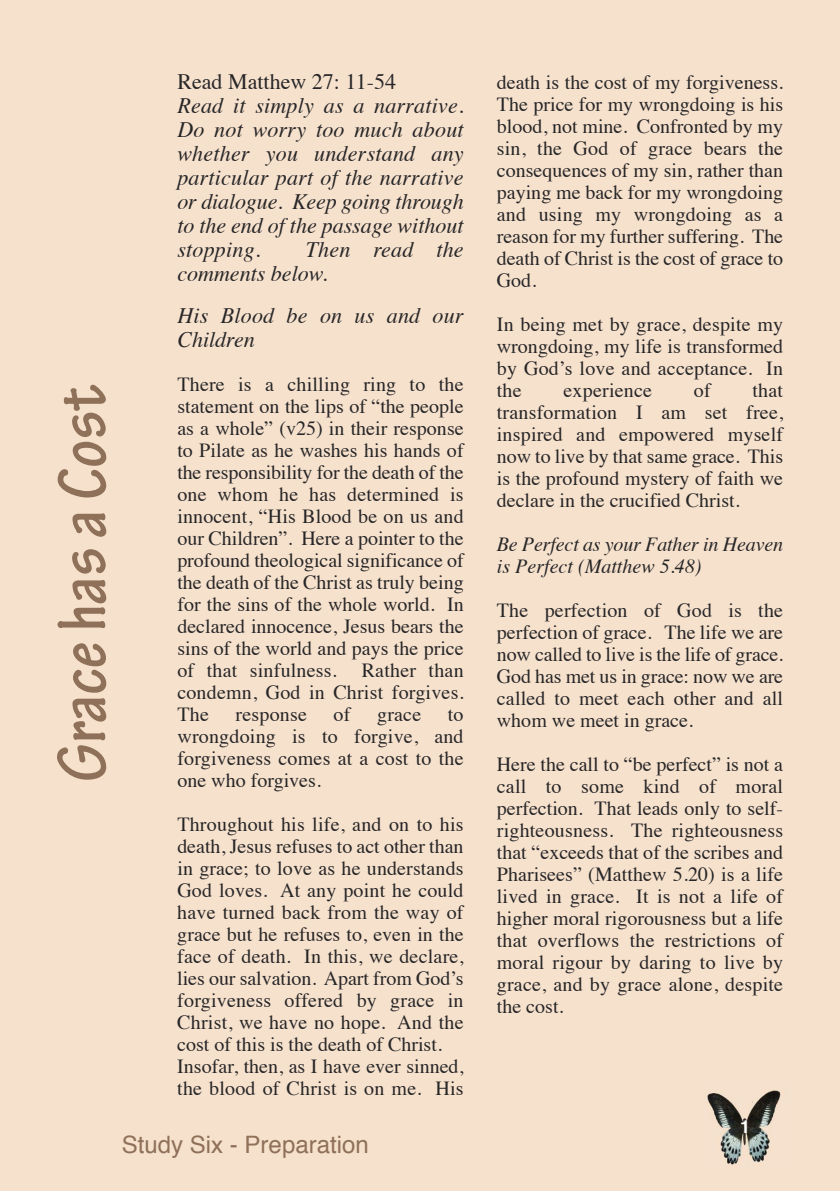
<style>
.page{position:relative;width:840px;height:1191px;background:#fff}
.page>*{position:absolute;margin:0;border:0;box-sizing:border-box;transform-origin:0 0}
.t1{font:700 condensed 72px "Tekton Pro";color:#8f7159}
.t2{font:24px "Helvetica";color:#8f7159}
.t3{font:italic 22px/24px "Times";color:#272627}
.t4{font:22px "Times";color:#272627}
.t5{font:20px/22px "Times";letter-spacing:.01em;color:#272627;text-align:justify}
.t6{font:italic 20px/22px "Times";letter-spacing:-.005em;color:#272627}
.t7{font:700 18px "Helvetica";color:#fff}
</style>
<div class="page">
<div style="left:0;top:0;width:839px;height:1191px;background:#f6e1cd"></div>
<img style="left:707px;top:1090px;width:74px;height:75px">
<h1 class="t1" style="left:57px;top:782px;width:399px;rotate:-90deg">GracehasaCost</h1>
<p class="t4" style="left:177px;top:72px;width:220px">Read Matthew 27: 11-54</p>
<p class="t3" style="left:177px;top:95px;width:288px;text-align:justify">Read it simply as a narrative.<br>Do not worry too much about whether you understand any particular part of the narrative or dialogue. Keep going through to the end of the passage without stopping.</p>
<p class="t3" style="left:177px;top:239px;width:288px;text-indent:128px">Then read the comments below.</p>
<p class="t3" style="left:177px;top:305px;width:287px">His Blood be on us and our<br>Children</p>
<p class="t5" style="left:177px;top:375px;width:288px">There is a chilling ring to the statement on the lips of “the people as a whole” (v25) in their response to Pilate as he washes his hands of the responsibility for the death of the one whom he has determined is innocent, “His Blood be on us and our Children”. Here a pointer to the profound theological significance of the death of the Christ as truly being for the sins of the whole world. In declared innocence, Jesus bears the sins of the world and pays the price of that sinfulness. Rather than condemn, God in Christ forgives.<br>The</p>
<p class="t5" style="left:235px;top:705px;width:73px">response</p>
<p class="t5" style="left:333px;top:705px;width:18px">of</p>
<p class="t5" style="left:377px;top:705px;width:46px">grace</p>
<p class="t5" style="left:177px;top:705px;width:288px;text-indent:270px">to wrongdoing is to forgive, and forgiveness comes at a cost to the one who forgives.</p>
<p class="t5" style="left:177px;top:815px;width:288px;text-align:left">Throughout his life, and on to his death, Jesus refuses to act other than in grace; to love as he understands God loves. At any point he could have turned back from the way of grace but he refuses to, even in the face of death. In this, we declare, lies our salvation. Apart from God’s forgiveness offered by grace in Christ, we have no hope. And the cost of this is the death of Christ.<br>Insofar, then, as I have ever sinned, the blood of Christ is on me. His</p>
<p class="t2" style="left:122px;top:1135px;width:248px">Study Six - Preparation</p>
<p class="t5" style="left:496px;top:73px;width:288px">death is the cost of my forgiveness.<br>The price for my wrongdoing is his blood, not mine. Confronted by my sin, the God of grace bears the consequences of my sin, rather than paying me back for my wrongdoing and using my wrongdoing as a reason for my further suffering. The death of Christ is the cost of grace to God.</p>
<p class="t5" style="left:496px;top:315px;width:288px">In being met by grace, despite my wrongdoing, my life is transformed by God’s love and acceptance. In the</p>
<p class="t5" style="left:563px;top:381px;width:90px">experience</p>
<p class="t5" style="left:693px;top:381px;width:18px">of</p>
<p class="t5" style="left:496px;top:381px;width:288px;text-indent:255px">that transformation I am set free, inspired and empowered myself now to live by that same grace. This is the profound mystery of faith we declare in the crucified Christ.</p>
<p class="t6" style="left:496px;top:535px;width:287px">Be Perfect as your Father in Heaven is Perfect (Matthew 5.48)</p>
<p class="t5" style="left:496px;top:601px;width:288px">The perfection of God is the perfection of grace. The life we are now called to live is the life of grace.<br>God has met us in grace: now we are called to meet each other and all whom we meet in grace.</p>
<p class="t5" style="left:496px;top:755px;width:288px">Here the call to “be perfect” is not a call to some kind of moral perfection. That leads only to self&shy;righteousness. The righteousness that “exceeds that of the scribes and Pharisees” (Matthew 5.20) is a life lived in grace. It is not a life of higher moral rigorousness but a life that overflows the restrictions of moral rigour by daring to live by grace, and by grace alone, despite the cost.</p>
<p class="t7" style="left:739px;top:1119px;width:12px">1</p>
</div>
